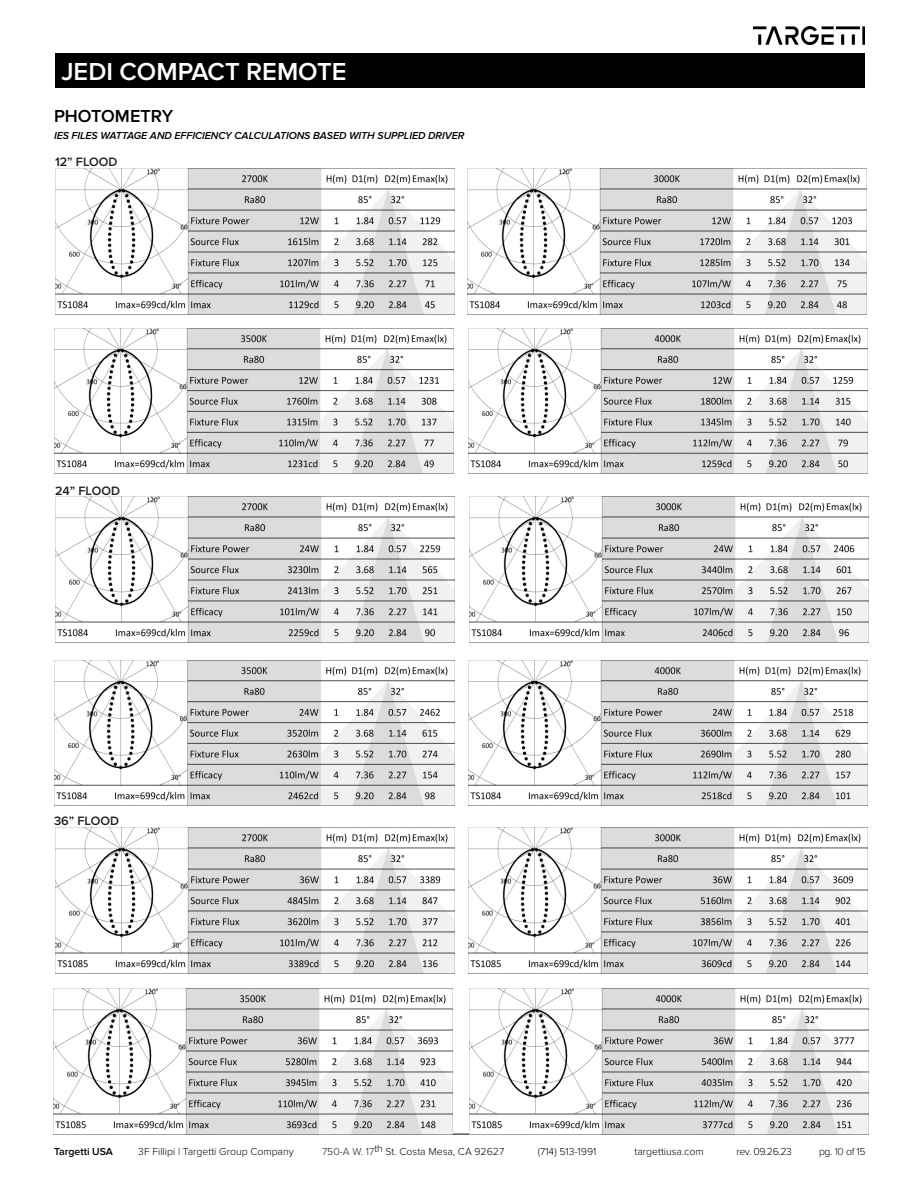
<style>
.page{position:relative;width:918px;height:1188px;background:#fff}
.page>*{position:absolute;margin:0;border:0;box-sizing:border-box;transform-origin:0 0}
.t1{font:600 25.5px "Proxima Nova";color:#fff}
.Features_BULLETS{font:600 18px "Proxima Nova";color:#000}
.t2{font:600 12.6px "Proxima Nova";color:#231f20}
.t3{font:300 10.5px "Proxima Nova";color:#040503}
.Codici_INDOOR{font:italic 600 10.5px "Proxima Nova";letter-spacing:-.005em;color:#000}
.t4{font:300 10.5px "Proxima Nova";color:#000}
.t5{font:600 10.5px "Proxima Nova";color:#000}
.s1{color:#231f20}
</style>
<div class="page">
<div style="left:55px;top:53px;width:810px;height:34px;background:#000"></div>
<img style="left:754px;top:27px;width:111px;height:17px">
<hr style="left:55px;top:1134px;width:810px;height:1px;background:#000">
<img style="left:55px;top:169px;width:399px;height:146px">
<img style="left:467px;top:169px;width:400px;height:146px">
<img style="left:54px;top:328px;width:400px;height:146px">
<img style="left:468px;top:328px;width:400px;height:146px">
<img style="left:55px;top:497px;width:399px;height:146px">
<img style="left:469px;top:497px;width:400px;height:146px">
<img style="left:55px;top:660px;width:399px;height:146px">
<img style="left:468px;top:660px;width:400px;height:146px">
<img style="left:55px;top:828px;width:399px;height:146px">
<img style="left:468px;top:828px;width:400px;height:146px">
<img style="left:54px;top:988px;width:399px;height:146px">
<img style="left:469px;top:988px;width:400px;height:146px">
<h1 class="t1" style="left:61px;top:57px;width:287px">JEDI COMPACT REMOTE</h1>
<p class="Features_BULLETS" style="left:54px;top:106px;width:121px">PHOTOMETRY</p>
<p class="Codici_INDOOR" style="left:54px;top:130px;width:412px">IES FILES WATTAGE AND EFFICIENCY CALCULATIONS BASED WITH SUPPLIED DRIVER</p>
<p class="t2" style="left:55px;top:155px;width:64px">12” FLOOD</p>
<p class="t2" style="left:55px;top:483px;width:66px">24” FLOOD</p>
<p class="t2" style="left:54px;top:814px;width:67px">36” FLOOD</p>
<p class="t5" style="left:54px;top:1145px;width:61px">Targetti USA</p>
<p class="t4" style="left:138px;top:1145px;width:157px">3F Fillipi | Targetti Group Company</p>
<p class="t3" style="left:322px;top:1145px;width:184px"><span class="s1">750-A W. 17</span>th St. Costa Mesa, CA 92627</p>
<p class="t3" style="left:538px;top:1145px;width:60px">(714) 513-1991</p>
<p class="t4" style="left:634px;top:1145px;width:71px">targettiusa.com</p>
<p class="t3" style="left:736px;top:1145px;width:57px">rev. 09.26.23</p>
<p class="t3" style="left:819px;top:1145px;width:48px">pg. <span class="s1">10</span> of 15</p>
</div>
